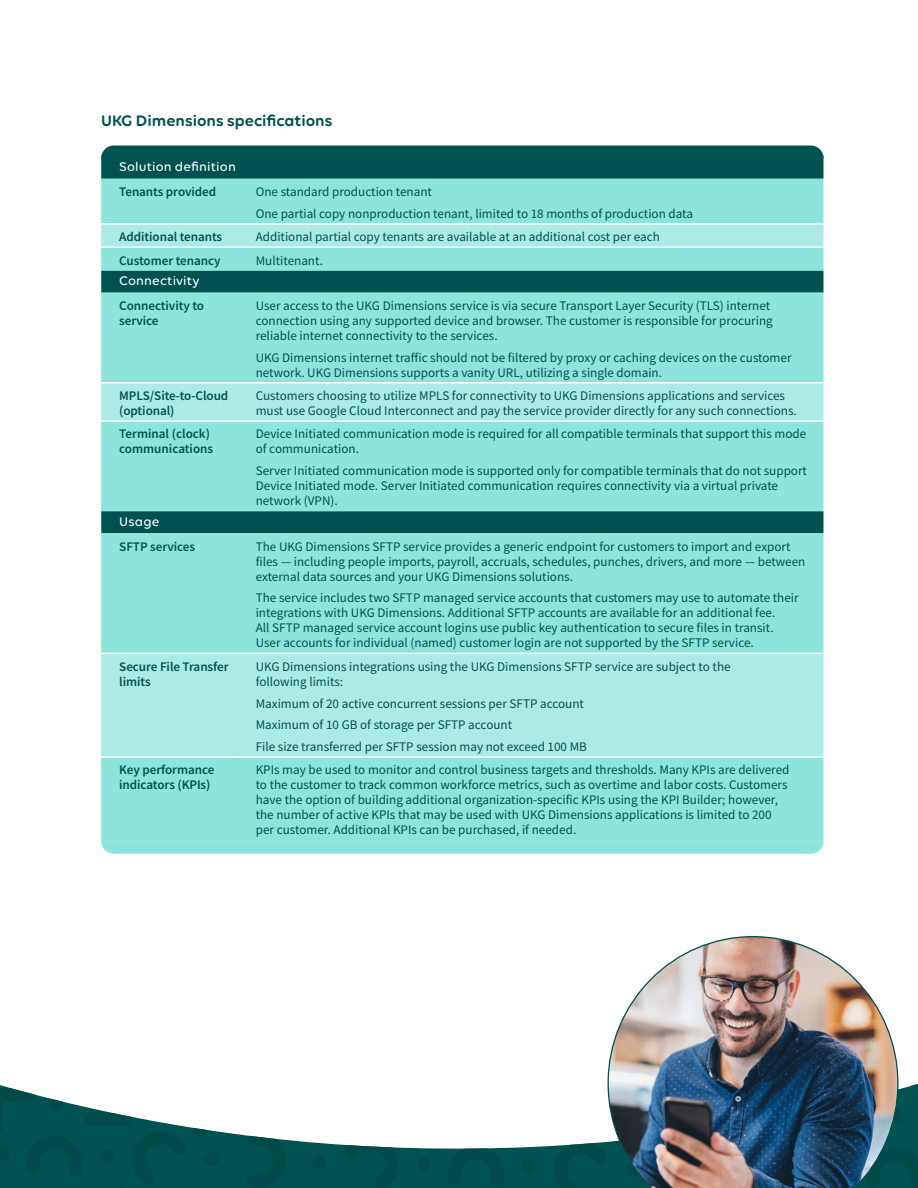
<style>
.page{position:relative;width:918px;height:1188px;background:#fff}
.page>*{position:absolute;margin:0;border:0;box-sizing:border-box;transform-origin:0 0}
.t1{font:600 16.5px "Volte Rounded";color:#005151}
.t2{font:500 13.5px "Volte Rounded";letter-spacing:.01em;color:#fff}
.t3{font:13.2px/15px "Source Sans Pro";color:#005151}
.t4{font:600 13.2px/15px "Source Sans Pro";letter-spacing:-.005em;color:#005151}
</style>
<div class="page">
<svg style="left:234px;top:1133px;width:64px;height:55px"></svg>
<svg style="left:247px;top:1133px;width:40px;height:55px;background:#165d5d"></svg>
<svg style="left:298px;top:1083px;width:310px;height:105px"></svg>
<div style="left:521px;top:1160px;width:15px;height:14px;background:#004a4a;border-radius:50%"></div>
<div style="left:417px;top:1157px;width:14px;height:15px;background:#004a4a;border-radius:50%"></div>
<div style="left:312px;top:1155px;width:14px;height:14px;background:#004a4a;border-radius:50%"></div>
<div style="left:575px;top:1109px;width:14px;height:14px;background:#fff;border-radius:50%"></div>
<div style="left:470px;top:1106px;width:15px;height:15px;background:#fff;border-radius:50%"></div>
<div style="left:366px;top:1104px;width:14px;height:14px;background:#fff;border-radius:50%"></div>
<div style="left:899px;top:1084px;width:19px;height:104px;background:#005252"></div>
<div style="left:889px;top:1108px;width:14px;height:14px;background:#004a4a;border-radius:50%"></div>
<svg style="left:0;top:1085px;width:234px;height:103px"></svg>
<div style="left:153px;top:1099px;width:15px;height:14px;background:#fff;border-radius:50%"></div>
<svg style="left:49px;top:1096px;width:14px;height:14px"></svg>
<div style="left:101px;top:158px;width:723px;height:21px;background:#005252"></div>
<div style="left:101px;top:179px;width:723px;height:662px;background:#8de4da"></div>
<svg style="left:101px;top:224px;width:723px;height:533px;background:#8bdad1"></svg>
<hr style="left:101px;top:653px;width:137px;height:1px;background:#fff">
<hr style="left:238px;top:653px;width:585px;height:1px;background:#fff">
<hr style="left:101px;top:420px;width:137px;height:2px;background:#fff">
<hr style="left:238px;top:420px;width:585px;height:2px;background:#fff">
<hr style="left:101px;top:382px;width:137px;height:1px;background:#fff">
<hr style="left:238px;top:382px;width:585px;height:1px;background:#fff">
<hr style="left:238px;top:246px;width:585px;height:2px;background:#fff">
<hr style="left:101px;top:756px;width:137px;height:2px;background:#fff">
<hr style="left:238px;top:756px;width:585px;height:2px;background:#fff">
<hr style="left:101px;top:246px;width:137px;height:2px;background:#fff">
<hr style="left:101px;top:223px;width:137px;height:2px;background:#fff">
<hr style="left:238px;top:223px;width:585px;height:2px;background:#fff">
<div style="left:101px;top:146px;width:723px;height:12px;background:#005151"></div>
<svg style="left:101px;top:841px;width:723px;height:13px;background:#91e4db"></svg>
<img style="left:608px;top:936px;width:291px;height:252px">
<p class="t1" style="left:101px;top:111px;width:233px">UKG Dimensions specifications</p>
<p class="t2" style="left:119px;top:159px;width:118px">Solution definition</p>
<p class="t4" style="left:119px;top:184px;width:98px">Tenants provided</p>
<p class="t3" style="left:256px;top:181px;width:439px;line-height:21.8px">One standard production tenant<br>One partial copy nonproduction tenant, limited to 18 months of production data</p>
<p class="t4" style="left:119px;top:229px;width:105px">Additional tenants</p>
<p class="t3" style="left:256px;top:229px;width:406px">Additional partial copy tenants are available at an additional cost per each</p>
<p class="t4" style="left:119px;top:253px;width:103px">Customer tenancy</p>
<p class="t3" style="left:256px;top:253px;width:69px">Multitenant.</p>
<p class="t2" style="left:119px;top:273px;width:82px">Connectivity</p>
<p class="t4" style="left:119px;top:298px;width:86px">Connectivity to service</p>
<p class="t3" style="left:256px;top:298px;width:519px">User access to the UKG Dimensions service is via secure Transport Layer Security (TLS) internet connection using any supported device and browser. The customer is responsible for procuring reliable internet connectivity to the services.</p>
<p class="t3" style="left:256px;top:350px;width:537px">UKG Dimensions internet traffic should not be filtered by proxy or caching devices on the customer network. UKG Dimensions supports a vanity URL, utilizing a single domain.</p>
<p class="t4" style="left:119px;top:388px;width:111px">MPLS/Site-to-Cloud (optional)</p>
<p class="t3" style="left:256px;top:388px;width:543px">Customers choosing to utilize MPLS for connectivity to UKG Dimensions applications and services must use Google Cloud Interconnect and pay the service provider directly for any such connections.</p>
<p class="t4" style="left:119px;top:426px;width:96px">Terminal (clock) communications</p>
<p class="t3" style="left:256px;top:426px;width:552px">Device Initiated communication mode is required for all compatible terminals that support this mode of communication.</p>
<p class="t3" style="left:256px;top:463px;width:553px">Server Initiated communication mode is supported only for compatible terminals that do not support<br>Device Initiated mode. Server Initiated communication requires connectivity via a virtual private network (VPN).</p>
<p class="t2" style="left:119px;top:514px;width:42px">Usage</p>
<p class="t4" style="left:119px;top:539px;width:77px">SFTP services</p>
<p class="t3" style="left:256px;top:539px;width:551px">The UKG Dimensions SFTP service provides a generic endpoint for customers to import and export files — including people imports, payroll, accruals, schedules, punches, drivers, and more — between external data sources and your UKG Dimensions solutions.</p>
<p class="t3" style="left:256px;top:590px;width:544px">The service includes two SFTP managed service accounts that customers may use to automate their integrations with UKG Dimensions. Additional SFTP accounts are available for an additional fee.<br>All SFTP managed service account logins use public key authentication to secure files in transit.<br>User accounts for individual (named) customer login are not supported by the SFTP service.</p>
<p class="t4" style="left:119px;top:659px;width:111px">Secure File Transfer limits</p>
<p class="t3" style="left:256px;top:659px;width:476px">UKG Dimensions integrations using the UKG Dimensions SFTP service are subject to the following limits:</p>
<p class="t3" style="left:256px;top:692px;width:333px;line-height:21.8px">Maximum of 20 active concurrent sessions per SFTP account<br>Maximum of 10 GB of storage per SFTP account<br>File size transferred per SFTP session may not exceed 100 MB</p>
<p class="t4" style="left:119px;top:762px;width:97px">Key performance indicators (KPIs)</p>
<p class="t3" style="left:256px;top:762px;width:535px">KPIs may be used to monitor and control business targets and thresholds. Many KPIs are delivered to the customer to track common workforce metrics, such as overtime and labor costs. Customers have the option of building additional organization-specific KPIs using the KPI Builder; however, the number of active KPIs that may be used with UKG Dimensions applications is limited to 200 per customer. Additional KPIs can be purchased, if needed.</p>
</div>
